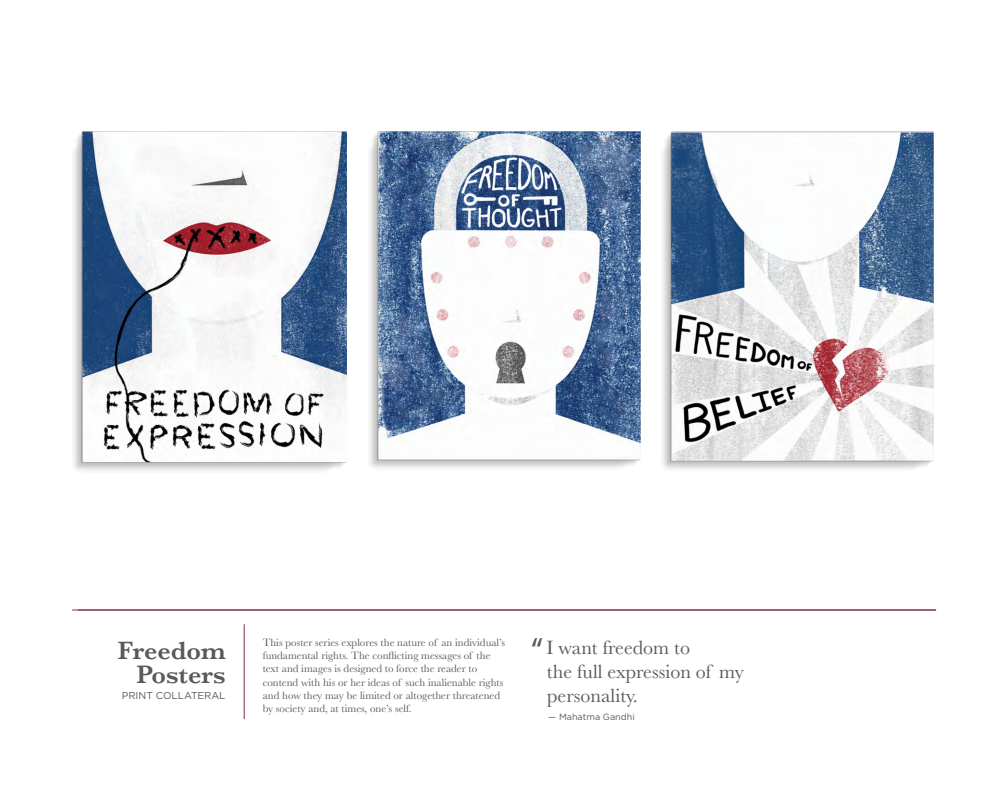
<style>
.page{position:relative;width:1008px;height:792px;background:#fff}
.page>*{position:absolute;margin:0;border:0;box-sizing:border-box;transform-origin:0 0}
.t1{font:35px "Myriad Pro";color:#585959}
.t2{font:600 26px/24px "Baskerville";color:#585959;text-align:right}
.t3{font:20px/24px "Baskerville";color:#585959}
.t4{font:11px/13.2px "Baskerville";color:#585959}
.t5{font:10px "Gotham";color:#585959}
.t6{font:9px "Gotham";color:#585959}
</style>
<div class="page">
<hr style="left:244px;top:624px;width:1px;height:95px;background:#842c40">
<hr style="left:72px;top:610px;width:864px;height:1px;background:#842c40">
<img style="left:666px;top:131px;width:268px;height:338px">
<img style="left:73px;top:131px;width:274px;height:340px">
<img style="left:369px;top:131px;width:297px;height:337px">
<h1 class="t1" style="left:531px;top:629px;width:14px">‘‘</h1>
<h2 class="t2" style="left:118px;top:639px;width:109px">Freedom<br>Posters</h2>
<p class="t4" style="left:263px;top:636px;width:244px">This poster series explores the nature of an individual’s fundamental rights. The conflicting messages of the text and images is designed to force the reader to contend with his or her ideas of such inalienable rights and how they may be limited or altogether threatened by society and, at times, one’s self.</p>
<h3 class="t3" style="left:546px;top:636px;width:199px">I want freedom to<br>the full expression of my personality.</h3>
<p class="t6" style="left:548px;top:711px;width:88px">— Mahatma Gandhi</p>
<p class="t5" style="left:122px;top:689px;width:105px">PRINT COLLATERAL</p>
</div>
